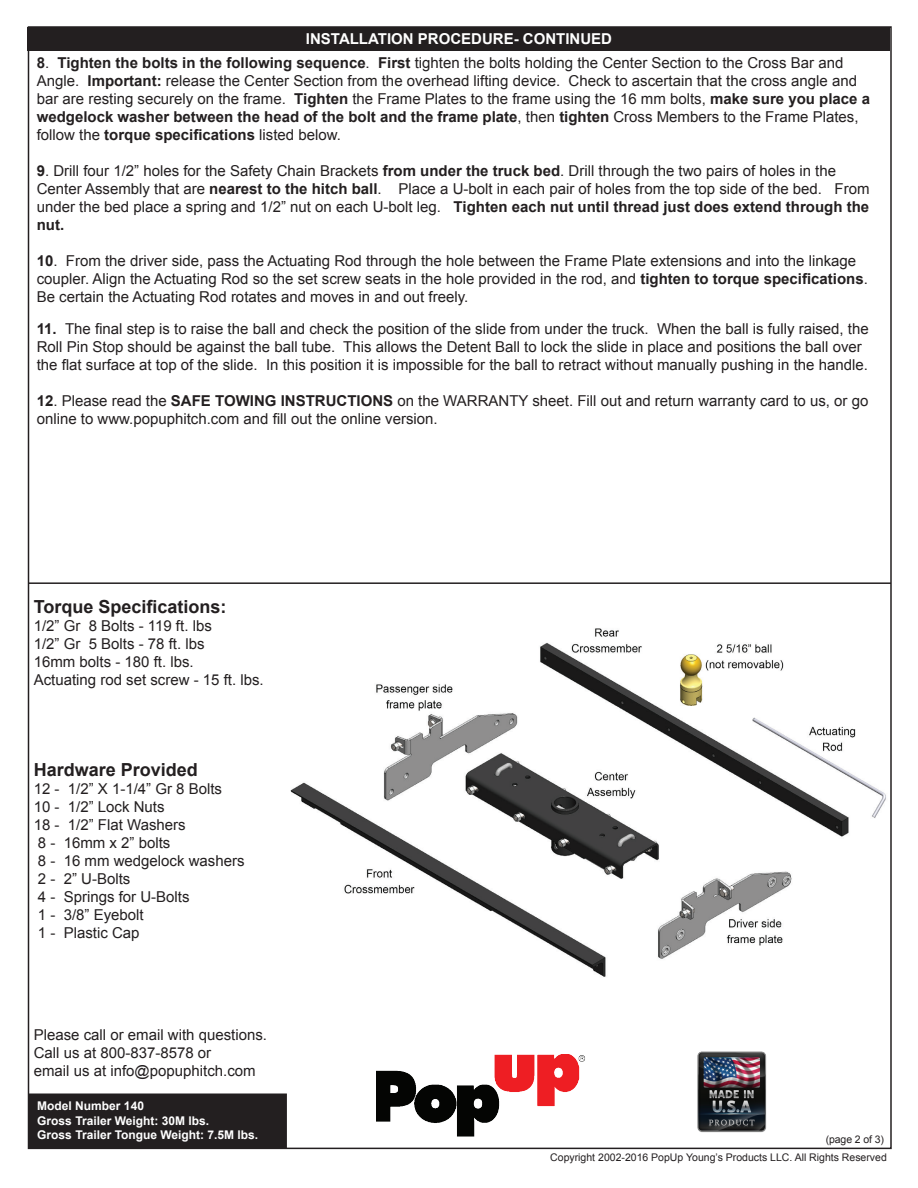
<style>
.page{position:relative;width:918px;height:1188px;background:#fff}
.page>*{position:absolute;margin:0;border:0;box-sizing:border-box;transform-origin:0 0}
.t1{font:700 18px "Arial";color:#231f20}
.t2{font:15px/18px "Arial";color:#231f20}
.t3{font:700 15px "Arial";color:#fff}
.t4{font:700 12px/14.4px "Arial";color:#fff}
.t5{font:10.5px "Arial";color:#231f20}
.s1{font-weight:700}
</style>
<div class="page">
<div style="left:28px;top:28px;width:862px;height:23px;background:#231f20"></div>
<hr style="left:28px;top:582px;width:863px;height:2px;background:#231f20">
<div style="left:29px;top:1094px;width:257px;height:54px;background:#231f20"></div>
<div style="left:28px;top:1094px;width:259px;height:55px;border:2px solid #231f20"></div>
<img style="left:290px;top:628px;width:596px;height:349px">
<img style="left:376px;top:1054px;width:209px;height:82px">
<img style="left:697px;top:1051px;width:70px;height:82px">
<p class="t3" style="left:306px;top:29px;width:308px">INSTALLATION PROCEDURE- CONTINUED</p>
<p class="t2" style="left:37px;top:54px;width:835px"><span class="s1">8</span>. <span class="s1">Tighten the bolts in the following sequence</span>. <span class="s1">First</span> tighten the bolts holding the Center Section to the Cross Bar and Angle. <span class="s1">Important:</span> release the Center Section from the overhead lifting device. Check to ascertain that the cross angle and bar are resting securely on the frame. <span class="s1">Tighten</span> the Frame Plates to the frame using the 16 mm bolts, <span class="s1">make sure you place a wedgelock washer between the head of the bolt and the frame plate</span>, then <span class="s1">tighten</span> Cross Members to the Frame Plates, follow the <span class="s1">torque specifications</span> listed below.</p>
<p class="t2" style="left:37px;top:162px;width:834px"><span class="s1">9</span>. Drill four 1/2” holes for the Safety Chain Brackets <span class="s1">from under the truck bed</span>. Drill through the two pairs of holes in the Center Assembly that are <span class="s1">nearest to the hitch ball</span>. Place a U-bolt in each pair of holes from the top side of the bed. From under the bed place a spring and 1/2” nut on each U-bolt leg. <span class="s1">Tighten each nut until thread just does extend through the nut.</span></p>
<p class="t2" style="left:37px;top:252px;width:833px"><span class="s1">10</span>. From the driver side, pass the Actuating Rod through the hole between the Frame Plate extensions and into the linkage coupler. Align the Actuating Rod so the set screw seats in the hole provided in the rod, and <span class="s1">tighten to torque specifications</span>.<br>Be certain the Actuating Rod rotates and moves in and out freely.</p>
<p class="t2" style="left:37px;top:320px;width:834px"><span class="s1">11.</span> The final step is to raise the ball and check the position of the slide from under the truck. When the ball is fully raised, the<br>Roll Pin Stop should be against the ball tube. This allows the Detent Ball to lock the slide in place and positions the ball over the flat surface at top of the slide. In this position it is impossible for the ball to retract without manually pushing in the handle.</p>
<p class="t2" style="left:37px;top:392px;width:833px"><span class="s1">12</span>. Please read the <span class="s1">SAFE TOWING INSTRUCTIONS</span> on the WARRANTY sheet. Fill out and return warranty card to us, or go online to www.popuphitch.com and fill out the online version.</p>
<p class="t1" style="left:34px;top:594px;width:194px">Torque Specifications:</p>
<p class="t2" style="left:34px;top:616px;width:232px">1/2” Gr 8 Bolts - 119 ft. lbs<br>1/2” Gr 5 Bolts - 78 ft. lbs<br>16mm bolts - 180 ft. lbs.<br>Actuating rod set screw - 15 ft. lbs.</p>
<p class="t1" style="left:34px;top:757px;width:166px">Hardware Provided</p>
<p class="t2" style="left:34px;top:780px;width:212px">12 - 1/2” X 1-1/4” Gr 8 Bolts<br>10 - 1/2” Lock Nuts<br>18 - 1/2” Flat Washers<br>8 - 16mm x 2” bolts<br>8 - 16 mm wedgelock washers<br>2 - 2” U-Bolts<br>4 - Springs for U-Bolts<br>1 - 3/8” Eyebolt<br>1 - Plastic Cap</p>
<p class="t2" style="left:34px;top:1026px;width:235px">Please call or email with questions.<br>Call us at 800-837-8578 or<br>email us at info@popuphitch.com</p>
<p class="t4" style="left:37px;top:1099px;width:222px">Model Number 140<br>Gross Trailer Weight: 30M lbs.<br>Gross Trailer Tongue Weight: 7.5M lbs.</p>
<p class="t5" style="left:826px;top:1133px;width:60px">(page 2 of 3)</p>
<p class="t5" style="left:550px;top:1151px;width:338px">Copyright 2002-2016 PopUp Young’s Products LLC. All Rights Reserved</p>
</div>
